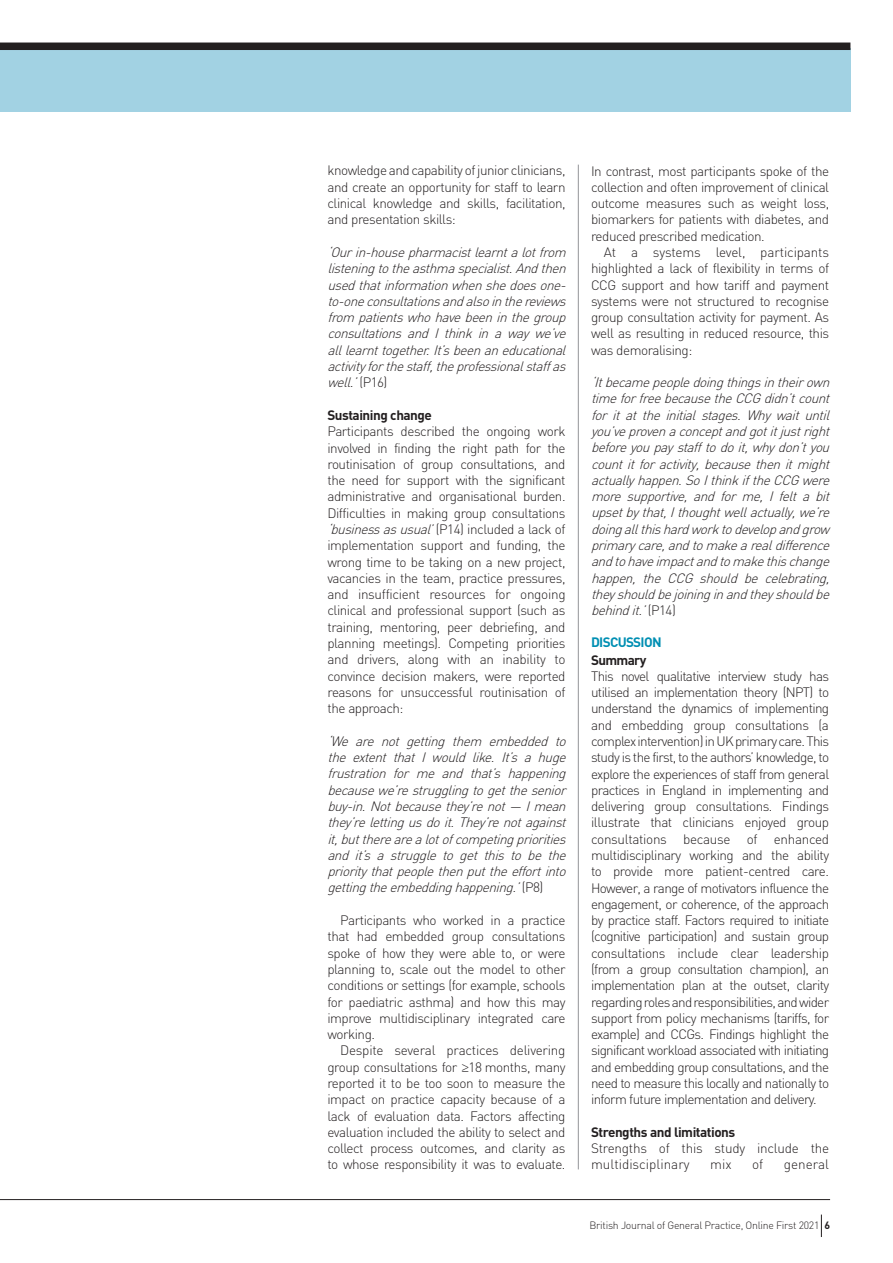
<style>
.page{position:relative;width:893px;height:1263px;background:#fff}
.page>*{position:absolute;margin:0;border:0;box-sizing:border-box;transform-origin:0 0}
.t1{font:300 13.5px/16.4px "DIN";letter-spacing:-.035em;color:#231f20;text-align:justify}
.t2{font:italic 300 13.5px/16.4px "DIN";color:#231f20;text-align:justify}
.t3{font:300 13.5px/16.4px "DIN";letter-spacing:-.015em;color:#231f20}
.t4{font:700 13.5px "DIN";letter-spacing:-.035em;color:#231f20}
.t5{font:700 13.5px "DIN";letter-spacing:-.05em;color:#008fb3}
.t6{font:300 13.5px "DIN";color:#231f20}
.t7{font:300 10.5px "DIN";letter-spacing:-.025em;color:#231f20}
.s1{font-style:normal}
.s2{font-style:italic}
.s3{font-family:"Helvetica"}
.s4{font-weight:700}
</style>
<div class="page">
<div style="left:0;top:48px;width:850px;height:64px;background:#a2d2e3"></div>
<div style="left:0;top:43px;width:850px;height:7px;background:#231f20"></div>
<hr style="left:578px;top:165px;width:1px;height:1004px;background:#939598">
<hr style="left:0;top:1199px;width:830px;height:1px;background:#231f20">
<svg style="left:821px;top:1214px;width:1px;height:23px"></svg>
<p class="t1" style="left:327px;top:162px;width:240px">knowledge and capability of junior clinicians, and create an opportunity for staff to learn clinical knowledge and skills, facilitation, and presentation skills:</p>
<p class="t2" style="left:327px;top:244px;width:244px">‘Ourin-housepharmacistlearntalotfrom listeningtotheasthmaspecialist.Andthen usedthatinformationwhenshedoesone&shy;to-oneconsultationsandalsointhereviews from patientswhohavebeeninthegroup consultations and I think in a way we’ve alllearnttogether.It’sbeenaneducational activityforthestaff,theprofessionalstaffas well.’<span class="s1">( P 1 6)</span></p>
<p class="t4" style="left:327px;top:406px;width:106px">Sustaining change</p>
<p class="t1" style="left:327px;top:423px;width:240px">Participants described the ongoing work involved in finding the right path for the routinisation of group consultations, and the need for support with the significant administrative and organisational burden.<br>Difficulties in making group consultations <span class="s2">‘businessasusual’</span>(P14) included a lack of implementation support and funding, the wrong time to be taking on a new project, vacancies in the team, practice pressures, and insufficient resources for ongoing clinical and professional support (such as training, mentoring, peer debriefing, and planning meetings). Competing priorities and drivers, along with an inability to convince decision makers, were reported reasons for unsuccessful routinisation of the approach:</p>
<p class="t2" style="left:327px;top:733px;width:244px">‘We are not getting them embedded to the extent that I would like. It’s a huge frustration for me and that’s happening becausewe’restrugglingtogetthesenior buy-in.Notbecausethey’renot— Imean they’relettingusdoit.They’renotagainst it,buttherearealotofcompetingpriorities and it’s a struggle to get this to be the prioritythatpeoplethenputtheeffortinto gettingtheembeddinghappening.’<span class="s1">( P 8 )</span></p>
<p class="t1" style="left:327px;top:912px;width:240px;text-indent:13px">Participants who worked in a practice that had embedded group consultations spoke of how they were able to, or were planning to, scale out the model to other conditions or settings (for example, schools for paediatric asthma) and how this may improve multidisciplinary integrated care working.</p>
<p class="t1" style="left:327px;top:1042px;width:240px;text-indent:13px">Despite several practices delivering group consultations for <span class="s3">≥</span>18 months, many reported it to be too soon to measure the impact on practice capacity because of a lack of evaluation data. Factors affecting evaluation included the ability to select and collect process outcomes, and clarity as to whose responsibility it was to evaluate.</p>
<p class="t1" style="left:591px;top:162px;width:240px">In contrast, most participants spoke of the collection and often improvement of clinical outcome measures such as weight loss, biomarkers for patients with diabetes, and reduced prescribed medication.</p>
<p class="t1" style="left:591px;top:244px;width:240px;text-indent:13px">At a systems level, participants highlighted a lack of flexibility in terms of CCG support and how tariff and payment systems were not structured to recognise group consultation activity for payment. As well as resulting in reduced resource, this was demoralising:</p>
<p class="t2" style="left:591px;top:374px;width:244px">‘Itbecamepeopledoingthingsintheirown timeforfreebecausetheCCGdidn’tcount for it at the initial stages. Why wait until you’veprovenaconceptandgotitjustright beforeyoupaystafftodoit,whydon’tyou countitforactivity,becausethenitmight actuallyhappen.SoIthinkiftheCCGwere more supportive, and for me, I felt a bit upsetbythat,Ithoughtwellactually,we’re doingallthishardworktodevelopandgrow primarycare,andtomakearealdifference andtohaveimpactandtomakethischange happen, the CCG should be celebrating, theyshouldbejoininginandtheyshouldbe behindit.’<span class="s1">( P 1 4 )</span></p>
<p class="t5" style="left:591px;top:633px;width:72px">DISCUSSION</p>
<p class="t4" style="left:591px;top:651px;width:57px">Summary</p>
<p class="t1" style="left:591px;top:668px;width:240px">This novel qualitative interview study has utilised an implementation theory (NPT) to understand the dynamics of implementing and embedding group consultations (a complex intervention) in UK primary care. This study is the first, to the authors’ knowledge, to explore the experiences of staff from general practices in England in implementing and delivering group consultations. Findings illustrate that clinicians enjoyed group consultations because of enhanced multidisciplinary working and the ability to provide more patient-centred care.<br>However, a range of motivators influence the engagement, or coherence, of the approach by practice staff. Factors required to initiate (cognitive participation) and sustain group consultations include clear leadership (from a group consultation champion), an implementation plan at the outset, clarity regarding roles and responsibilities, and wider support from policy mechanisms (tariffs, for example) and CCGs. Findings highlight the significant workload associated with initiating and embedding group consultations, and the need to measure this locally and nationally to inform future implementation and delivery.</p>
<p class="t4" style="left:591px;top:1123px;width:146px">Strengths and limitations</p>
<p class="t3" style="left:591px;top:1140px;width:240px">Strengths of this study include the multidisciplinary</p>
<p class="t1" style="left:710px;top:1156px;width:23px">mix</p>
<p class="t1" style="left:752px;top:1156px;width:13px">of</p>
<p class="t6" style="left:784px;top:1156px;width:47px">general</p>
<p class="t7" style="left:589px;top:1219px;width:242px">British Journal of General Practice, Online First 2021 <span class="s4">6</span></p>
</div>
